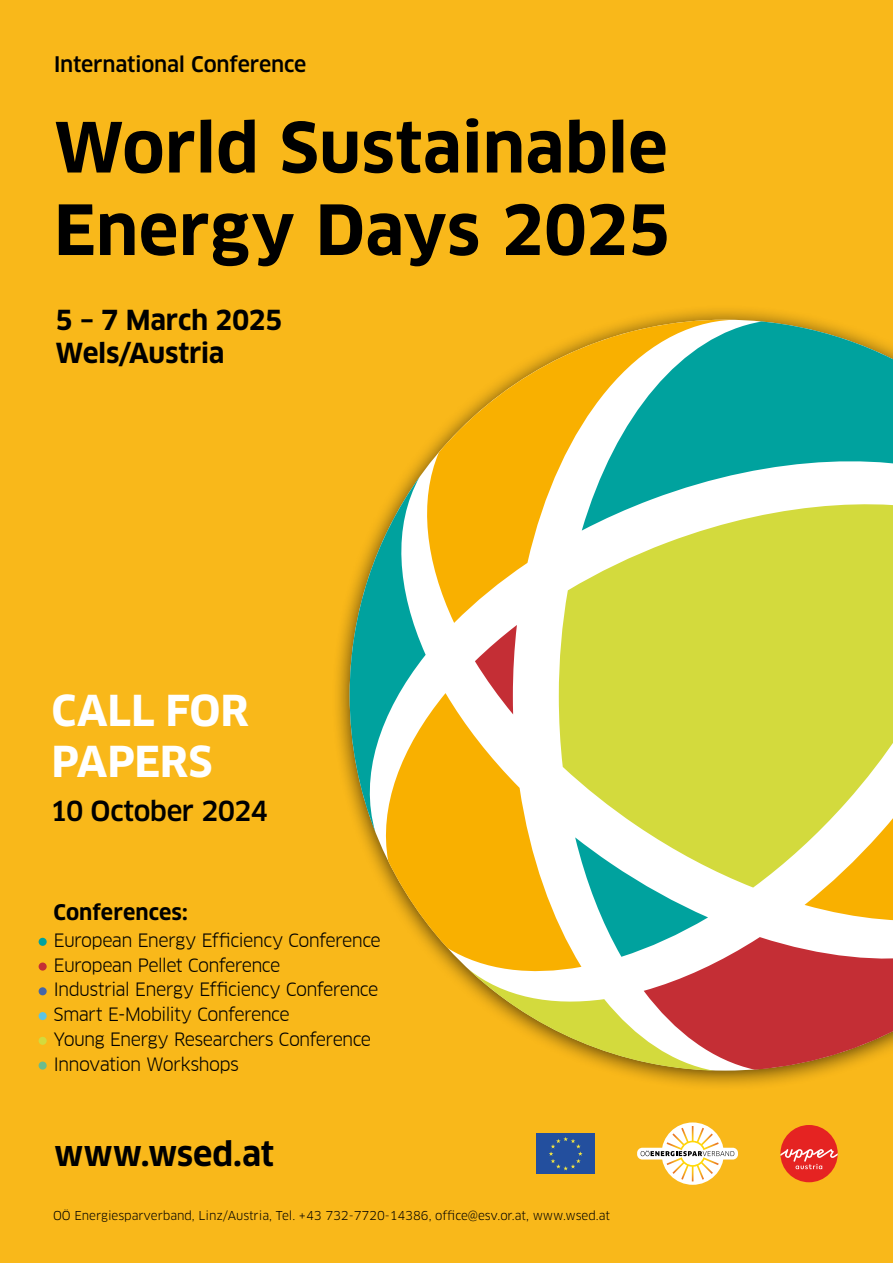
<style>
.page{position:relative;width:893px;height:1263px;background:#f9b81a}
.page>*{position:absolute;margin:0;border:0;box-sizing:border-box;transform-origin:0 0}
.t1{font:700 67.5px/82.5px "Clan Pro";color:#000}
.t2{font:700 41.7px/51px "Clan Pro";letter-spacing:-.005em;color:#fff}
.t3{font:700 33px "Clan Pro";letter-spacing:-.005em;color:#000}
.t4{font:700 27px/32.4px "Clan Pro";letter-spacing:-.01em;color:#000}
.t5{font:500 27px "Clan Pro";letter-spacing:-.02em;color:#000}
.t6{font:500 21px "Clan Pro";letter-spacing:-.01em;color:#000}
.t7{font:700 21px "Clan Pro";letter-spacing:.005em;color:#000}
.t8{font:18px/24.8px "Clan Offc Pro";letter-spacing:-.04em;color:#000}
.t9{font:12px "Clan Pro";letter-spacing:-.005em;color:#000}
</style>
<div class="page">
<div style="left:39px;top:938px;width:8px;height:8px;background:#00a29e;border-radius:50%"></div>
<div style="left:39px;top:962px;width:8px;height:8px;background:#c42e35;border-radius:50%"></div>
<div style="left:39px;top:987px;width:8px;height:8px;background:#4666a7;border-radius:50%"></div>
<div style="left:39px;top:1012px;width:8px;height:8px;background:#5fc4e1;border-radius:50%"></div>
<div style="left:39px;top:1037px;width:8px;height:8px;background:#d3da3d;border-radius:50%"></div>
<div style="left:39px;top:1061px;width:8px;height:8px;background:#6abc8c;border-radius:50%"></div>
<div style="left:537px;top:1133px;width:58px;height:41px;background:#234f9e"></div>
<svg style="left:549px;top:1137px;width:34px;height:33px"></svg>
<svg style="left:661px;top:1122px;width:63px;height:63px"></svg>
<div style="left:637px;top:1148px;width:101px;height:11px;background:#fff;border-radius:5px"></div>
<svg style="left:641px;top:1126px;width:93px;height:55px"></svg>
<div style="left:780px;top:1125px;width:58px;height:57px;background:#e52322;border-radius:50%"></div>
<svg style="left:780px;top:1149px;width:58px;height:20px"></svg>
<div style="left:331px;top:304px;width:562px;height:787px;background:#000;opacity:.65"></div>
<svg style="left:350px;top:320px;width:543px;height:750px"></svg>
<svg style="left:733px;top:321px;width:160px;height:173px;fill:#00a29e"></svg>
<svg style="left:378px;top:693px;width:90px;height:283px;fill:#f9b000"></svg>
<svg style="left:733px;top:494px;width:160px;height:40px;fill:#d3da3d"></svg>
<svg style="left:350px;top:477px;width:76px;height:355px"></svg>
<svg style="left:468px;top:534px;width:425px;height:536px"></svg>
<svg style="left:418px;top:320px;width:315px;height:303px"></svg>
<p class="t6" style="left:54px;top:52px;width:254px">International Conference</p>
<h1 class="t1" style="left:54px;top:107px;width:618px">World Sustainable<br>Energy Days 2025</h1>
<h3 class="t4" style="left:56px;top:304px;width:228px">5 – 7 March 2025<br>Wels/Austria</h3>
<h2 class="t2" style="left:51px;top:686px;width:199px">CALL FOR<br>PAPERS</h2>
<h3 class="t5" style="left:50px;top:795px;width:219px">10 October 2024</h3>
<p class="t7" style="left:53px;top:900px;width:136px">Conferences:</p>
<p class="t8" style="left:53px;top:928px;width:329px">European Energy Efficiency Conference European Pellet Conference<br>Industrial Energy Efficiency Conference Smart E-Mobility Conference<br>Young Energy Researchers Conference Innovation Workshops</p>
<h3 class="t3" style="left:54px;top:1135px;width:222px">www.wsed.at</h3>
<p class="t9" style="left:53px;top:1208px;width:558px">OÖ Energiesparverband, Linz/Austria, Tel. +43 732-7720-14386, office@esv.or.at, www.wsed.at</p>
</div>
